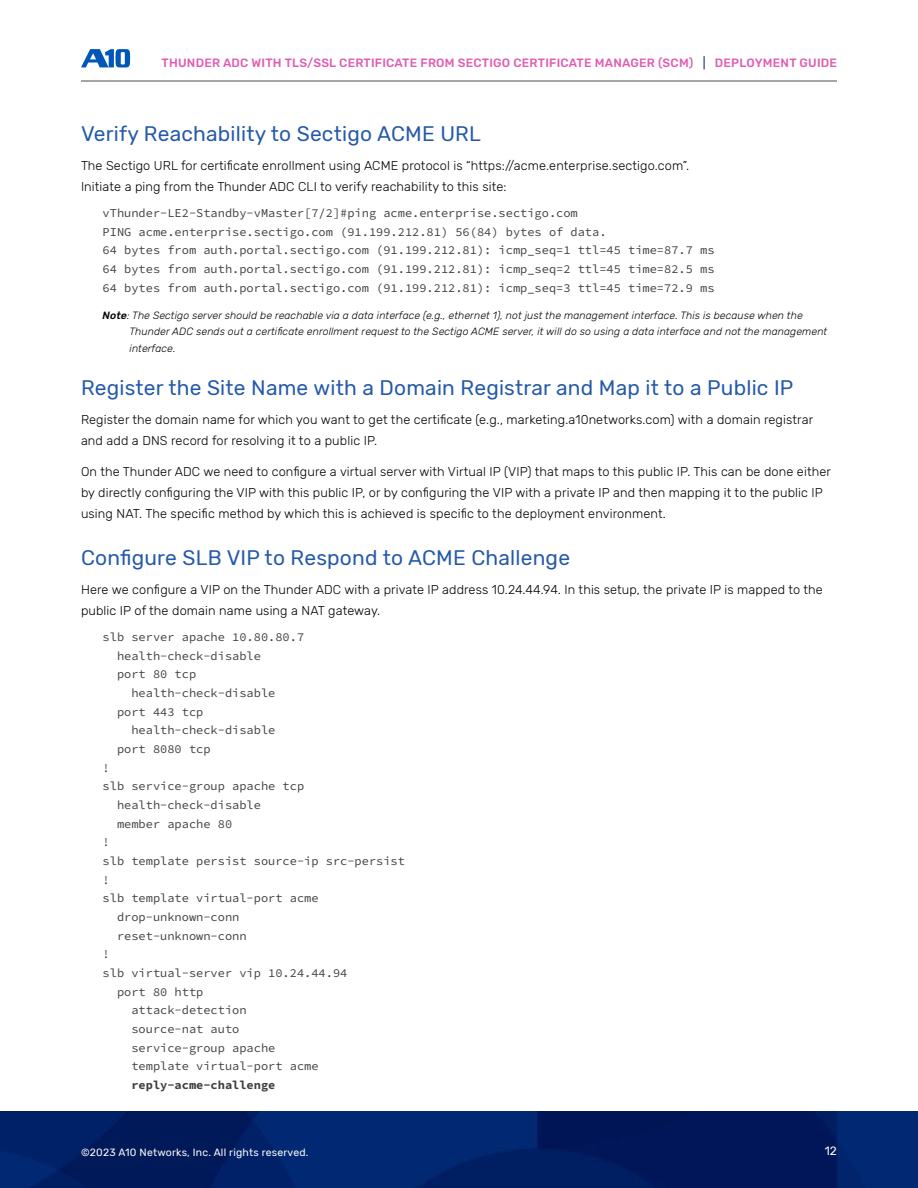
<style>
.page{position:relative;width:918px;height:1188px;background:#fff}
.page>*{position:absolute;margin:0;border:0;box-sizing:border-box;transform-origin:0 0}
.t1{font:21px "Rubik";letter-spacing:.01em;color:#2459a9}
.body_text{font:300 12.75px/21px "Rubik";letter-spacing:.01em;color:#000}
.Source_Code{font:12px "Source Code Pro";color:#404040}
.t2{font:500 12px "Rubik";letter-spacing:.02em;color:#e05cb2}
.Source_Code-2{font:700 12px "Source Code Pro";color:#404040}
.t3{font:12px "Rubik";color:#fff}
.NOTE{font:italic 300 10.5px/16.5px "Rubik";letter-spacing:.01em;color:#000}
.t4{font:10.5px "Rubik";letter-spacing:.02em;color:#fff}
.s1{color:#405689}
.s2{font-weight:500}
</style>
<div class="page">
<img style="left:0;top:1112px;width:918px;height:76px">
<hr style="left:81px;top:81px;width:756px;height:1px;background:#4d4d4d">
<svg style="left:81px;top:49px;width:49px;height:18px"></svg>
<p class="t2" style="left:162px;top:56px;width:677px">THUNDER ADC WITH TLS/SSL CERTIFICATE FROM SECTIGO CERTIFICATE MANAGER (SCM) <span class="s1">|</span> DEPLOYMENT GUIDE</p>
<h2 class="t1" style="left:81px;top:122px;width:402px">Verify Reachability to Sectigo ACME URL</h2>
<p class="body_text" style="left:81px;top:155px;width:610px">The Sectigo URL for certificate enrollment using ACME protocol is “https://acme.enterprise.sectigo.com”.<br>Initiate a ping from the Thunder ADC CLI to verify reachability to this site:</p>
<p class="Source_Code" style="left:103px;top:204px;width:477px">vThunder-LE2-Standby-vMaster[7/2]#ping acme.enterprise.sectigo.com</p>
<p class="Source_Code" style="left:103px;top:223px;width:505px">PING acme.enterprise.sectigo.com (91.199.212.81) 56(84) bytes of data.</p>
<p class="Source_Code" style="left:103px;top:242px;width:613px">64 bytes from auth.portal.sectigo.com (91.199.212.81): icmp_seq=1 ttl=45 time=87.7 ms</p>
<p class="Source_Code" style="left:103px;top:260px;width:613px">64 bytes from auth.portal.sectigo.com (91.199.212.81): icmp_seq=2 ttl=45 time=82.5 ms</p>
<p class="Source_Code" style="left:103px;top:279px;width:613px">64 bytes from auth.portal.sectigo.com (91.199.212.81): icmp_seq=3 ttl=45 time=72.9 ms</p>
<p class="NOTE" style="left:130px;top:307px;width:699px;text-indent:-27px"><span class="s2">Note</span>: The Sectigo server should be reachable via a data interface (e.g., ethernet 1), not just the management interface. This is because when the<br>Thunder ADC sends out a certificate enrollment request to the Sectigo ACME server, it will do so using a data interface and not the management interface.</p>
<h2 class="t1" style="left:81px;top:376px;width:714px">Register the Site Name with a Domain Registrar and Map it to a Public IP</h2>
<p class="body_text" style="left:81px;top:409px;width:734px">Register the domain name for which you want to get the certificate (e.g., marketing.a10networks.com) with a domain registrar and add a DNS record for resolving it to a public IP.</p>
<p class="body_text" style="left:81px;top:461px;width:751px">On the Thunder ADC we need to configure a virtual server with Virtual IP (VIP) that maps to this public IP. This can be done either by directly configuring the VIP with this public IP, or by configuring the VIP with a private IP and then mapping it to the public IP using NAT. The specific method by which this is achieved is specific to the deployment environment.</p>
<h2 class="t1" style="left:81px;top:546px;width:491px">Configure SLB VIP to Respond to ACME Challenge</h2>
<p class="body_text" style="left:81px;top:579px;width:743px">Here we configure a VIP on the Thunder ADC with a private IP address 10.24.44.94. In this setup, the private IP is mapped to the public IP of the domain name using a NAT gateway.</p>
<p class="Source_Code" style="left:103px;top:628px;width:203px">slb server apache 10.80.80.7</p>
<p class="Source_Code" style="left:117px;top:647px;width:146px">health-check-disable</p>
<p class="Source_Code" style="left:117px;top:666px;width:81px">port 80 tcp</p>
<p class="Source_Code" style="left:131px;top:684px;width:146px">health-check-disable</p>
<p class="Source_Code" style="left:117px;top:703px;width:88px">port 443 tcp</p>
<p class="Source_Code" style="left:131px;top:722px;width:146px">health-check-disable</p>
<p class="Source_Code" style="left:117px;top:740px;width:95px">port 8080 tcp</p>
<p class="Source_Code" style="left:103px;top:759px;width:9px">!</p>
<p class="Source_Code" style="left:103px;top:778px;width:203px">slb service-group apache tcp</p>
<p class="Source_Code" style="left:117px;top:796px;width:146px">health-check-disable</p>
<p class="Source_Code" style="left:117px;top:815px;width:117px">member apache 80</p>
<p class="Source_Code" style="left:103px;top:834px;width:9px">!</p>
<p class="Source_Code" style="left:103px;top:852px;width:304px">slb template persist source-ip src-persist</p>
<p class="Source_Code" style="left:103px;top:871px;width:9px">!</p>
<p class="Source_Code" style="left:103px;top:890px;width:218px">slb template virtual-port acme</p>
<p class="Source_Code" style="left:117px;top:908px;width:124px">drop-unknown-conn</p>
<p class="Source_Code" style="left:117px;top:927px;width:131px">reset-unknown-conn</p>
<p class="Source_Code" style="left:103px;top:946px;width:9px">!</p>
<p class="Source_Code" style="left:103px;top:964px;width:246px">slb virtual-server vip 10.24.44.94</p>
<p class="Source_Code" style="left:117px;top:983px;width:88px">port 80 http</p>
<p class="Source_Code" style="left:131px;top:1002px;width:117px">attack-detection</p>
<p class="Source_Code" style="left:131px;top:1020px;width:110px">source-nat auto</p>
<p class="Source_Code" style="left:131px;top:1039px;width:146px">service-group apache</p>
<p class="Source_Code" style="left:131px;top:1058px;width:189px">template virtual-port acme</p>
<p class="Source_Code-2" style="left:131px;top:1076px;width:146px">reply-acme-challenge</p>
<p class="t4" style="left:81px;top:1146px;width:229px">©️2023 A10 Networks, Inc. All rights reserved.</p>
<p class="t3" style="left:825px;top:1144px;width:14px">12</p>
</div>
